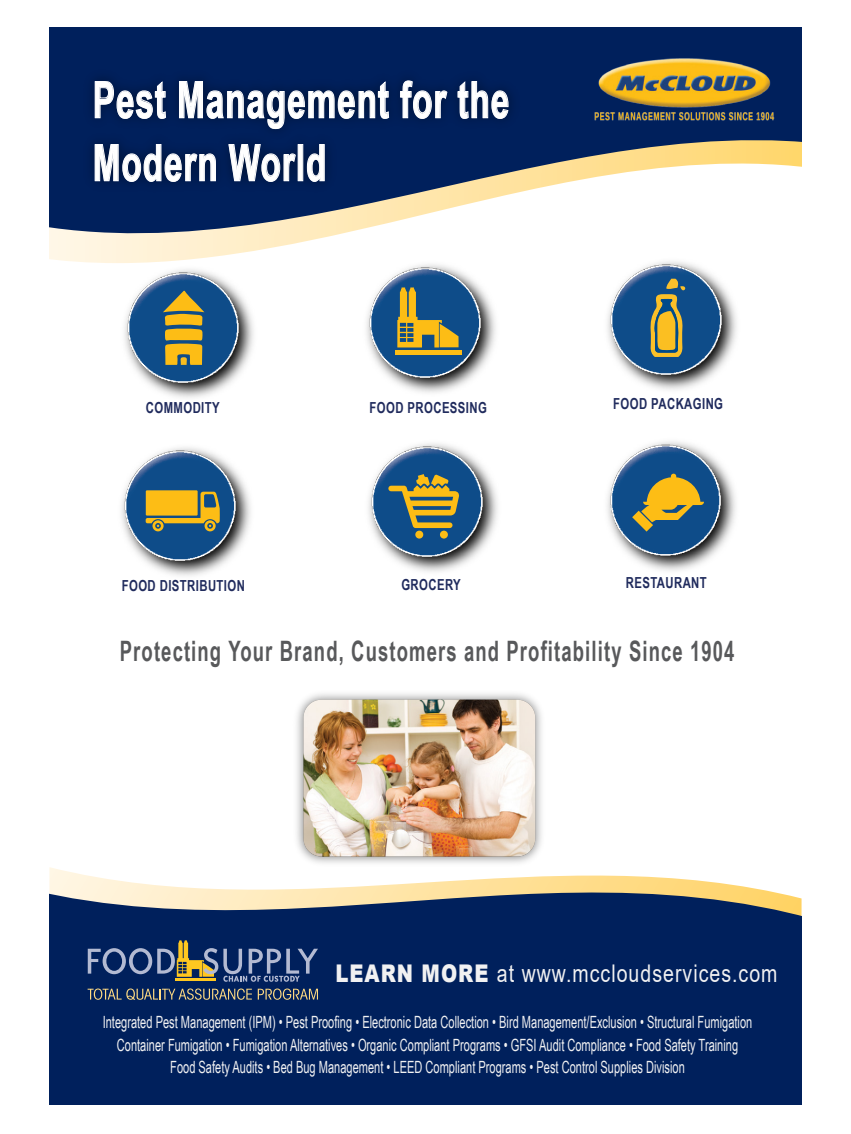
<style>
.page{position:relative;width:851px;height:1134px;background:#fff}
.page>*{position:absolute;margin:0;border:0;box-sizing:border-box;transform-origin:0 0}
.t1{font:700 50.7px/63px "Arial Narrow";letter-spacing:.025em;color:#fff;scale:.8 1}
.t2{font:700 28.2px "Arial Narrow";letter-spacing:.05em;color:#58595b;scale:.8 1}
.t3{font:24.3px "Arial";letter-spacing:.055em;color:#f1f1f2;scale:.8 1}
.t4{font:16.8px/22.5px "Arial Narrow";color:#f1f1f2;text-align:center;scale:.8 1}
.t5{font:700 15.15px "Arial Narrow";letter-spacing:.03em;color:#202b5d;scale:.91 1}
.s1{font-weight:900}
</style>
<div class="page">
<svg style="left:49px;top:27px;width:752px;height:235px"></svg>
<img style="left:76px;top:58px;width:510px;height:205px">
<svg style="left:94px;top:81px;width:72px;height:38px;background:#2b4069"></svg>
<svg style="left:179px;top:80px;width:210px;height:49px;background:#243b67"></svg>
<svg style="left:400px;top:80px;width:47px;height:39px;background:#283f69"></svg>
<svg style="left:457px;top:81px;width:52px;height:38px;background:#2e436c"></svg>
<svg style="left:94px;top:143px;width:122px;height:39px;background:#2d426b"></svg>
<svg style="left:228px;top:144px;width:68px;height:38px;background:#2c4169"></svg>
<svg style="left:306px;top:144px;width:19px;height:38px"></svg>
<img style="left:522px;top:27px;width:279px;height:136px">
<svg style="left:49px;top:867px;width:752px;height:238px;background:#1c3768"></svg>
<svg style="left:88px;top:989px;width:164px;height:11px;background:#4a5667"></svg>
<svg style="left:258px;top:989px;width:60px;height:11px"></svg>
<svg style="left:88px;top:940px;width:230px;height:42px;background:#364b70"></svg>
<img style="left:107px;top:251px;width:153px;height:147px">
<svg style="left:163px;top:291px;width:42px;height:74px;background:#9f9042"></svg>
<img style="left:349px;top:247px;width:153px;height:146px">
<hr style="left:395px;top:350px;width:66px;height:4px;background:#fdbd15">
<svg style="left:397px;top:287px;width:61px;height:60px;background:#747c57"></svg>
<img style="left:589px;top:243px;width:154px;height:147px">
<svg style="left:650px;top:279px;width:35px;height:78px;background:#878755"></svg>
<img style="left:121px;top:447px;width:130px;height:129px">
<div style="left:146px;top:490px;width:52px;height:26px;background:#fdbd15"></div>
<svg style="left:146px;top:492px;width:74px;height:39px"></svg>
<img style="left:607px;top:441px;width:129px;height:130px">
<svg style="left:632px;top:474px;width:72px;height:58px;background:#7c8053"></svg>
<img style="left:368px;top:443px;width:130px;height:129px">
<div style="left:415px;top:531px;width:8px;height:8px;background:#fdbd15;border-radius:50%"></div>
<div style="left:440px;top:531px;width:8px;height:8px;background:#fdbd15;border-radius:50%"></div>
<svg style="left:388px;top:474px;width:71px;height:54px;background:#767d56"></svg>
<img style="left:271px;top:693px;width:297px;height:204px">
<img style="left:303px;top:700px;width:232px;height:157px">
<p class="t1" style="left:93px;top:66px;width:522px">Pest Management for the<br>Modern World</p>
<p class="t5" style="left:146px;top:396px;width:83px">COMMODITY</p>
<p class="t5" style="left:369px;top:396px;width:130px">FOOD PROCESSING</p>
<p class="t5" style="left:613px;top:393px;width:122px">FOOD PACKAGING</p>
<p class="t5" style="left:122px;top:574px;width:137px">FOOD DISTRIBUTION</p>
<p class="t5" style="left:401px;top:573px;width:67px">GROCERY</p>
<p class="t5" style="left:625px;top:571px;width:90px">RESTAURANT</p>
<p class="t2" style="left:120px;top:630px;width:769px">Protecting Your Brand, Customers and Profitability Since 1904</p>
<p class="t3" style="left:335px;top:956px;width:554px"><span class="s1">LEARN MORE</span> at www.mccloudservices.com</p>
<p class="t4" style="left:103px;top:1010px;width:813px">Integrated Pest Management (IPM) • Pest Proofing • Electronic Data Collection • Bird Management/Exclusion • Structural Fumigation<br>Container Fumigation • Fumigation Alternatives • Organic Compliant Programs • GFSI Audit Compliance • Food Safety Training<br>Food Safety Audits • Bed Bug Management • LEED Compliant Programs • Pest Control Supplies Division</p>
</div>
